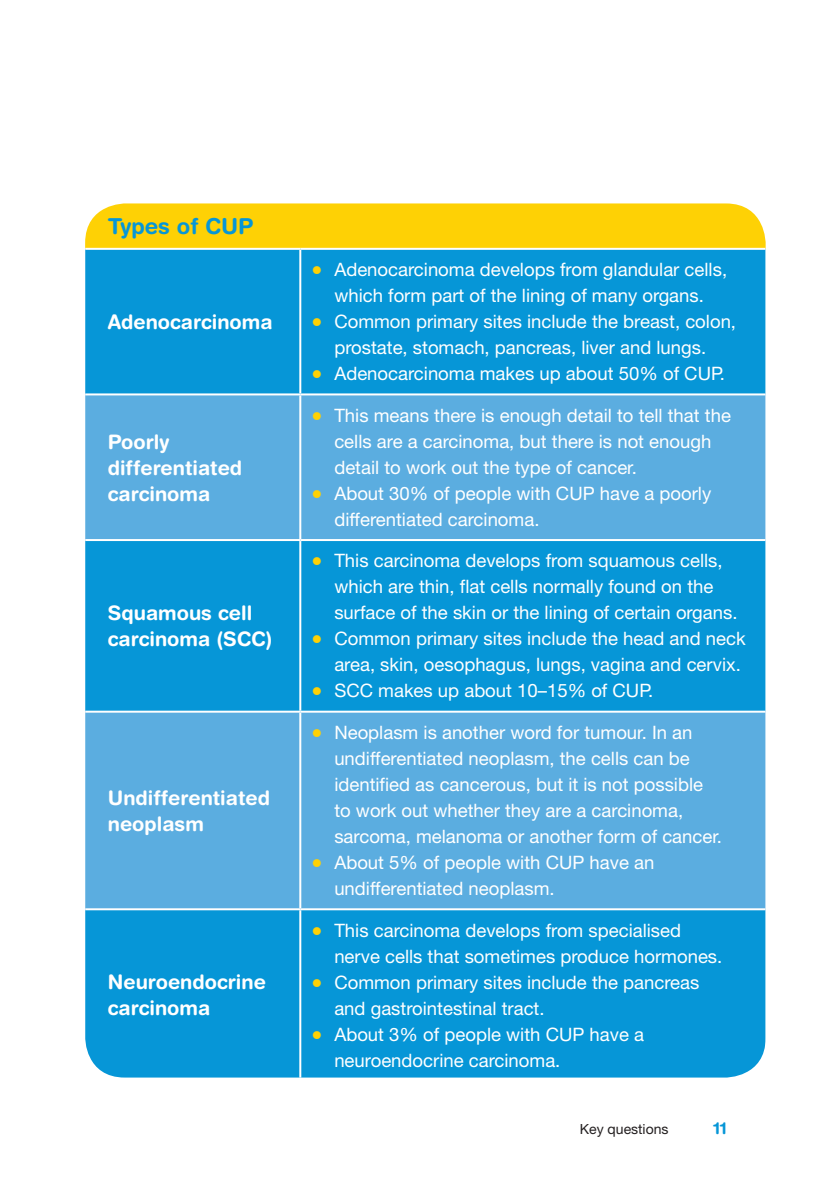
<style>
.page{position:relative;width:840px;height:1191px;background:#fff}
.page>*{position:absolute;margin:0;border:0;box-sizing:border-box;transform-origin:0 0}
._9__Table_A_Head{font:700 22px "Helvetica Rounded LT Std";color:#0696d7}
._9__Table_B_Head{font:700 20px/26px "Helvetica Rounded LT Std";color:#fff}
.t1{font:18.4px/26px "Helvetica Neue LT Std";color:#fff}
.t2{font:700 16.4px "Helvetica Rounded LT Std";color:#0696d7}
.t3{font:14px "Helvetica Neue LT Std";color:#231f20}
.s1{font-family:"Helvetica Rounded LT Std";font-weight:700;font-size:22px;color:#fed105}
</style>
<div class="page">
<div style="left:85px;top:203px;width:680px;height:46px;background:#fed105"></div>
<div style="left:85px;top:250px;width:680px;height:827px;background:#0696d7"></div>
<svg style="left:85px;top:395px;width:680px;height:513px;background:#3fa5dd"></svg>
<hr style="left:85px;top:248px;width:215px;height:2px;background:#fff">
<hr style="left:300px;top:248px;width:465px;height:2px;background:#fff">
<hr style="left:299px;top:250px;width:2px;height:143px;background:#fff">
<hr style="left:85px;top:393px;width:215px;height:2px;background:#fff">
<hr style="left:300px;top:393px;width:465px;height:2px;background:#fff">
<hr style="left:299px;top:395px;width:2px;height:144px;background:#fff">
<hr style="left:85px;top:539px;width:215px;height:2px;background:#fff">
<hr style="left:300px;top:539px;width:465px;height:2px;background:#fff">
<hr style="left:299px;top:541px;width:2px;height:169px;background:#fff">
<hr style="left:85px;top:710px;width:215px;height:2px;background:#fff">
<hr style="left:300px;top:710px;width:465px;height:2px;background:#fff">
<hr style="left:299px;top:712px;width:2px;height:196px;background:#fff">
<hr style="left:85px;top:908px;width:215px;height:2px;background:#fff">
<hr style="left:300px;top:908px;width:465px;height:2px;background:#fff">
<hr style="left:299px;top:910px;width:2px;height:167px;background:#fff">
<p class="_9__Table_A_Head" style="left:108px;top:213px;width:147px">Types of CUP</p>
<p class="_9__Table_B_Head" style="left:108px;top:308px;width:166px">Adenocarcinoma</p>
<p class="_9__Table_B_Head" style="left:108px;top:428px;width:136px">Poorly differentiated carcinoma</p>
<p class="_9__Table_B_Head" style="left:108px;top:599px;width:166px">Squamous cell carcinoma (SCC)</p>
<p class="_9__Table_B_Head" style="left:108px;top:784px;width:163px">Undifferentiated neoplasm</p>
<p class="_9__Table_B_Head" style="left:108px;top:969px;width:159px">Neuroendocrine carcinoma</p>
<p class="t1" style="left:311px;top:256px;width:417px;text-align:center"><span class="s1">•</span> Adenocarcinoma develops from glandular cells, which form part of the lining of many organs.</p>
<p class="t1" style="left:311px;top:308px;width:425px;text-align:center"><span class="s1">•</span> Common primary sites include the breast, colon, prostate, stomach, pancreas, liver and lungs.</p>
<p class="t1" style="left:311px;top:360px;width:414px"><span class="s1">•</span> Adenocarcinoma makes up about 50% of CUP.</p>
<p class="t1" style="left:334px;top:402px;width:398px;text-indent:-23px"><span class="s1">•</span> This means there is enough detail to tell that the cells are a carcinoma, but there is not enough detail to work out the type of cancer.</p>
<p class="t1" style="left:334px;top:480px;width:378px;text-indent:-23px"><span class="s1">•</span> About 30% of people with CUP have a poorly differentiated carcinoma.</p>
<p class="t1" style="left:334px;top:547px;width:404px;text-indent:-23px"><span class="s1">•</span> This carcinoma develops from squamous cells, which are thin, flat cells normally found on the surface of the skin or the lining of certain organs.</p>
<p class="t1" style="left:311px;top:625px;width:435px;text-align:right"><span class="s1">•</span> Common primary sites include the head and neck area, skin, oesophagus, lungs, vagina and cervix.</p>
<p class="t1" style="left:311px;top:677px;width:343px"><span class="s1">•</span> SCC makes up about 10–15% of CUP.</p>
<p class="t1" style="left:334px;top:719px;width:389px;text-indent:-23px"><span class="s1">•</span> Neoplasm is another word for tumour. In an undifferentiated neoplasm, the cells can be identified as cancerous, but it is not possible to work out whether they are a carcinoma, sarcoma, melanoma or another form of cancer.</p>
<p class="t1" style="left:334px;top:849px;width:321px;text-indent:-23px"><span class="s1">•</span> About 5% of people with CUP have an undifferentiated neoplasm.</p>
<p class="t1" style="left:334px;top:917px;width:389px;text-indent:-23px"><span class="s1">•</span> This carcinoma develops from specialised nerve cells that sometimes produce hormones.</p>
<p class="t1" style="left:334px;top:969px;width:366px;text-indent:-23px"><span class="s1">•</span> Common primary sites include the pancreas and gastrointestinal tract.</p>
<p class="t1" style="left:334px;top:1021px;width:311px;text-indent:-23px"><span class="s1">•</span> About 3% of people with CUP have a neuroendocrine carcinoma.</p>
<p class="t3" style="left:579px;top:1120px;width:90px">Key questions</p>
<p class="t2" style="left:713px;top:1118px;width:15px">11</p>
</div>
